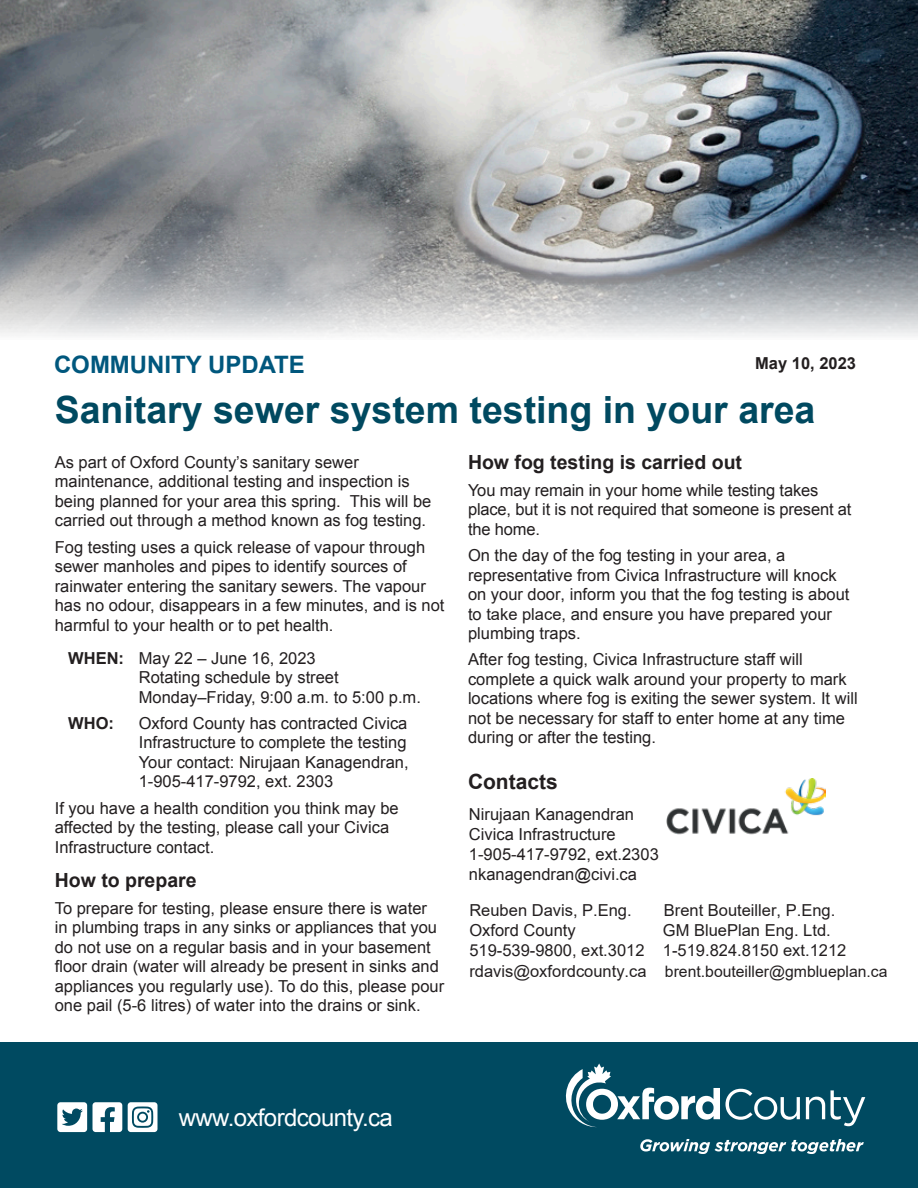
<style>
.page{position:relative;width:918px;height:1188px;background:#fff}
.page>*{position:absolute;margin:0;border:0;box-sizing:border-box;transform-origin:0 0}
.t1{font:700 37.5px "Arial";color:#004960}
.t2{font:24px "Arial";letter-spacing:-.025em;color:#fff}
.t3{font:700 24px "Arial";color:#00577d}
.t4{font:700 21px "Arial";color:#231f20}
.t5{font:700 19.5px "Arial";color:#231f20}
.t6{font:16.5px/19.5px "Arial";color:#231f20}
.t7{font:700 16.5px "Arial";color:#231f20}
.t8{font:15.75px "Arial";color:#231f20}
.s1{font-weight:700}
.s2{font-size:16.5px}
</style>
<div class="page">
<img style="left:0;top:0;width:918px;height:336px">
<div style="left:0;top:1042px;width:918px;height:146px;background:#004a61"></div>
<svg style="left:57px;top:1102px;width:30px;height:30px"></svg>
<svg style="left:93px;top:1102px;width:29px;height:30px"></svg>
<svg style="left:128px;top:1102px;width:30px;height:30px"></svg>
<svg style="left:806px;top:1097px;width:19px;height:22px"></svg>
<svg style="left:831px;top:1090px;width:34px;height:36px"></svg>
<svg style="left:565px;top:1063px;width:235px;height:64px"></svg>
<svg style="left:640px;top:1139px;width:224px;height:15px"></svg>
<img style="left:666px;top:779px;width:159px;height:56px">
<p class="t3" style="left:54px;top:349px;width:252px">COMMUNITY UPDATE</p>
<p class="t1" style="left:55px;top:385px;width:762px">Sanitary sewer system testing in your area</p>
<p class="t6" style="left:55px;top:452px;width:378px">As part of Oxford County’s sanitary sewer maintenance, additional testing and inspection is being planned for your area this spring. This will be carried out through a method known as fog testing.</p>
<p class="t6" style="left:55px;top:537px;width:391px">Fog testing uses a quick release of vapour through sewer manholes and pipes to identify sources of rainwater entering the sanitary sewers. The vapour has no odour, disappears in a few minutes, and is not harmful to your health or to pet health.</p>
<p class="t6" style="left:139px;top:648px;width:284px;text-indent:-71px"><span class="s1">WHEN:</span> May 22 – June 16, 2023<br>Rotating schedule by street<br>Monday–Friday, 9:00 a.m. to 5:00 p.m.</p>
<p class="t7" style="left:68px;top:712px;width:47px">WHO:</p>
<p class="t6" style="left:139px;top:713px;width:270px">Oxford County has contracted Civica<br>Infrastructure to complete the testing</p>
<p class="t6" style="left:139px;top:752px;width:271px">Your contact: Nirujaan Kanagendran,<br>1-905-417-9792, ext. 2303</p>
<p class="t6" style="left:55px;top:798px;width:345px">If you have a health condition you think may be affected by the testing, please call your Civica<br>Infrastructure contact.</p>
<p class="t5" style="left:55px;top:867px;width:143px">How to prepare</p>
<p class="t6" style="left:55px;top:898px;width:391px">To prepare for testing, please ensure there is water<br>in plumbing traps in any sinks or appliances that you do not use on a regular basis and in your basement floor drain (water will already be present in sinks and appliances you regularly use). To do this, please pour one pail (5-6 litres) of water into the drains or sink.</p>
<p class="t7" style="left:755px;top:352px;width:102px">May 10, 2023</p>
<p class="t5" style="left:468px;top:449px;width:276px">How fog testing is carried out</p>
<p class="t6" style="left:468px;top:480px;width:385px">You may remain in your home while testing takes place, but it is not required that someone is present at the home.</p>
<p class="t6" style="left:468px;top:546px;width:383px">On the day of the fog testing in your area, a representative from Civica Infrastructure will knock on your door, inform you that the fog testing is about to take place, and ensure you have prepared your plumbing traps.</p>
<p class="t6" style="left:468px;top:650px;width:391px">After fog testing, Civica Infrastructure staff will complete a quick walk around your property to mark locations where fog is exiting the sewer system. It will not be necessary for staff to enter home at any time during or after the testing.</p>
<p class="t4" style="left:468px;top:767px;width:91px">Contacts</p>
<p class="t6" style="left:469px;top:805px;width:191px">Nirujaan Kanagendran<br>Civica Infrastructure<br>1-905-417-9792, ext.2303 nkanagendran@civi.ca</p>
<p class="t6" style="left:469px;top:900px;width:164px">Reuben Davis, P.Eng.</p>
<p class="t6" style="left:664px;top:900px;width:173px">Brent Bouteiller, P.Eng.</p>
<p class="t6" style="left:469px;top:921px;width:108px">Oxford County</p>
<p class="t6" style="left:469px;top:920px;width:379px;line-height:20.2px;text-indent:194px">GM BluePlan Eng. Ltd.<br>519-539-9800, ext.3012 1-519.824.8150 ext.1212</p>
<p class="t8" style="left:469px;top:960px;width:420px"><span class="s2">rdavis@oxfordcounty.ca</span> brent.bouteiller@gmblueplan.ca</p>
<p class="t2" style="left:179px;top:1102px;width:216px">www.oxfordcounty.ca</p>
</div>
